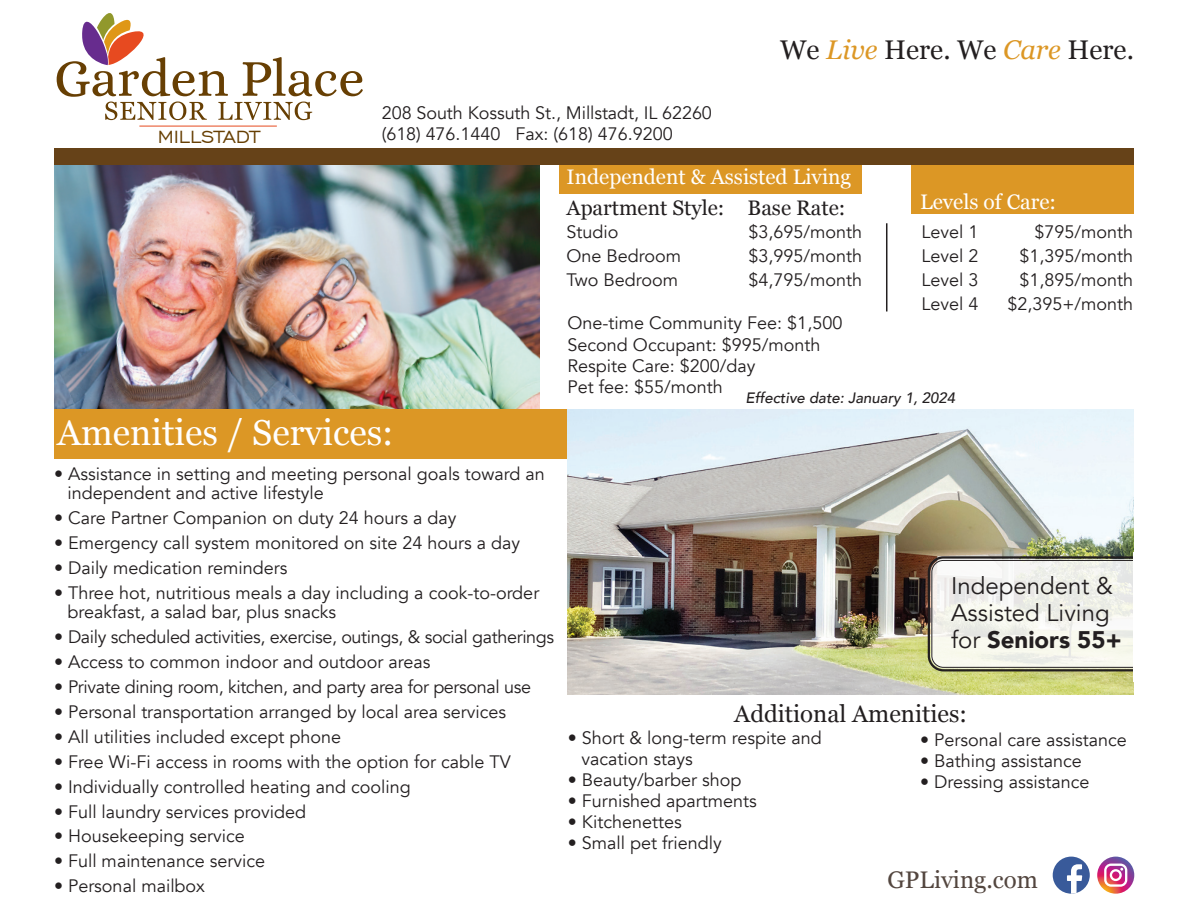
<style>
.page{position:relative;width:1188px;height:918px;background:#fff}
.page>*{position:absolute;margin:0;border:0;box-sizing:border-box;transform-origin:0 0}
.t1{font:36px "Georgia";color:#fff}
.t2{font:27px "Georgia";color:#231f20}
.t3{font:24px/27px "Avenir";color:#231f20}
.t4{font:24px "Georgia";color:#231f20}
.t5{font:24px "Georgia";color:#53463f}
.t6{font:22.35px "Engravers Gothic BT";color:#673f03}
.t7{font:21px "Georgia";color:#fff}
.t8{font:21px "Georgia";color:#231f20}
.t9{font:18px/21px "Avenir";color:#231f20}
.t10{font:18px "Avenir";letter-spacing:-.02em;color:#231f20}
.t11{font:italic 500 15px "Avenir";color:#231f20}
.s1{font-style:italic;color:#dc9725}
.s2{font-weight:900}
</style>
<div class="page">
<img style="left:567px;top:410px;width:567px;height:284px">
<img style="left:54px;top:165px;width:486px;height:245px">
<svg style="left:57px;top:13px;width:306px;height:107px"></svg>
<hr style="left:139px;top:126px;width:138px;height:1px;background:#e74a20">
<div style="left:54px;top:410px;width:513px;height:49px;background:#dc9725"></div>
<div style="left:1053px;top:857px;width:37px;height:37px;background:#395a9a;border-radius:50%"></div>
<svg style="left:1067px;top:864px;width:15px;height:30px"></svg>
<svg style="left:1097px;top:857px;width:37px;height:37px"></svg>
<svg style="left:1104px;top:864px;width:23px;height:23px"></svg>
<div style="left:911px;top:165px;width:223px;height:49px;background:#dc9725"></div>
<div style="left:559px;top:165px;width:302px;height:29px;background:#dc9725"></div>
<hr style="left:886px;top:223px;width:1px;height:88px;background:#231f20">
<div style="left:54px;top:148px;width:1080px;height:17px;background:#664218"></div>
<svg style="left:927px;top:555px;width:207px;height:118px"></svg>
<p class="t9" style="left:382px;top:102px;width:332px">208 South Kossuth St., Millstadt, IL 62260</p>
<p class="t6" style="left:158px;top:125px;width:103px">MILLSTADT</p>
<p class="t9" style="left:382px;top:124px;width:293px">(618) 476.1440 Fax: (618) 476.9200</p>
<h2 class="t2" style="left:780px;top:30px;width:355px">We <span class="s1">Live</span> Here. We <span class="s1">Care</span> Here.</h2>
<p class="t7" style="left:567px;top:162px;width:286px">Independent &amp; Assisted Living</p>
<p class="t8" style="left:567px;top:192px;width:159px">Apartment Style:</p>
<p class="t7" style="left:920px;top:186px;width:138px">Levels of Care:</p>
<p class="t8" style="left:748px;top:192px;width:99px">Base Rate:</p>
<p class="t9" style="left:567px;top:222px;width:53px">Studio</p>
<p class="t9" style="left:748px;top:222px;width:115px">$3,695/month</p>
<p class="t9" style="left:567px;top:246px;width:116px">One Bedroom</p>
<p class="t9" style="left:748px;top:246px;width:115px">$3,995/month</p>
<p class="t9" style="left:567px;top:270px;width:113px">Two Bedroom</p>
<p class="t9" style="left:748px;top:270px;width:115px">$4,795/month</p>
<p class="t9" style="left:922px;top:222px;width:59px">Level 1</p>
<p class="t9" style="left:1034px;top:222px;width:100px">$795/month</p>
<p class="t9" style="left:922px;top:246px;width:59px">Level 2</p>
<p class="t9" style="left:1019px;top:246px;width:115px">$1,395/month</p>
<p class="t9" style="left:922px;top:270px;width:59px">Level 3</p>
<p class="t9" style="left:1019px;top:270px;width:115px">$1,895/month</p>
<p class="t9" style="left:922px;top:294px;width:59px">Level 4</p>
<p class="t9" style="left:1007px;top:294px;width:127px">$2,395+/month</p>
<h1 class="t1" style="left:57px;top:407px;width:338px">Amenities / Services:</h1>
<p class="t9" style="left:68px;top:464px;width:479px;line-height:19.5px;text-indent:-14px">• Assistance in setting and meeting personal goals toward an independent and active lifestyle</p>
<p class="t9" style="left:54px;top:508px;width:404px">• Care Partner Companion on duty 24 hours a day</p>
<p class="t9" style="left:54px;top:533px;width:468px">• Emergency call system monitored on site 24 hours a day</p>
<p class="t9" style="left:54px;top:558px;width:235px">• Daily medication reminders</p>
<p class="t9" style="left:68px;top:583px;width:473px;line-height:19.5px;text-indent:-14px">• Three hot, nutritious meals a day including a cook-to-order breakfast, a salad bar, plus snacks</p>
<p class="t10" style="left:54px;top:626px;width:502px">• Daily scheduled activities, exercise, outings, &amp; social gatherings</p>
<p class="t9" style="left:54px;top:652px;width:378px">• Access to common indoor and outdoor areas</p>
<p class="t10" style="left:54px;top:676px;width:479px">• Private dining room, kitchen, and party area for personal use</p>
<p class="t9" style="left:54px;top:702px;width:454px">• Personal transportation arranged by local area services</p>
<p class="t9" style="left:54px;top:726px;width:289px">• All utilities included except phone</p>
<p class="t9" style="left:54px;top:751px;width:458px">• Free Wi-Fi access in rooms with the option for cable TV</p>
<p class="t9" style="left:54px;top:776px;width:358px">• Individually controlled heating and cooling</p>
<p class="t9" style="left:54px;top:801px;width:254px">• Full laundry services provided</p>
<p class="t9" style="left:54px;top:826px;width:192px">• Housekeeping service</p>
<p class="t9" style="left:54px;top:851px;width:213px">• Full maintenance service</p>
<p class="t9" style="left:54px;top:876px;width:153px">• Personal mailbox</p>
<p class="t9" style="left:568px;top:313px;width:276px">One-time Community Fee: $1,500<br>Second Occupant: $995/month<br>Respite Care: $200/day<br>Pet fee: $55/month</p>
<p class="t11" style="left:746px;top:389px;width:211px">Effective date: January 1, 2024</p>
<h3 class="t3" style="left:951px;top:573px;width:172px">Independent &amp;<br>Assisted Living for <span class="s2">Seniors 55+</span></h3>
<h3 class="t4" style="left:734px;top:696px;width:234px">Additional Amenities:</h3>
<p class="t9" style="left:581px;top:728px;width:242px;text-indent:-14px">• Short &amp; long-term respite and vacation stays</p>
<p class="t9" style="left:568px;top:770px;width:175px">• Beauty/barber shop</p>
<p class="t9" style="left:568px;top:791px;width:190px">• Furnished apartments</p>
<p class="t9" style="left:568px;top:812px;width:115px">• Kitchenettes</p>
<p class="t9" style="left:568px;top:833px;width:155px">• Small pet friendly</p>
<p class="t9" style="left:920px;top:729px;width:208px">• Personal care assistance</p>
<p class="t9" style="left:920px;top:750px;width:163px">• Bathing assistance</p>
<p class="t9" style="left:920px;top:771px;width:171px">• Dressing assistance</p>
<h3 class="t5" style="left:887px;top:862px;width:152px">GPLiving.com</h3>
</div>
